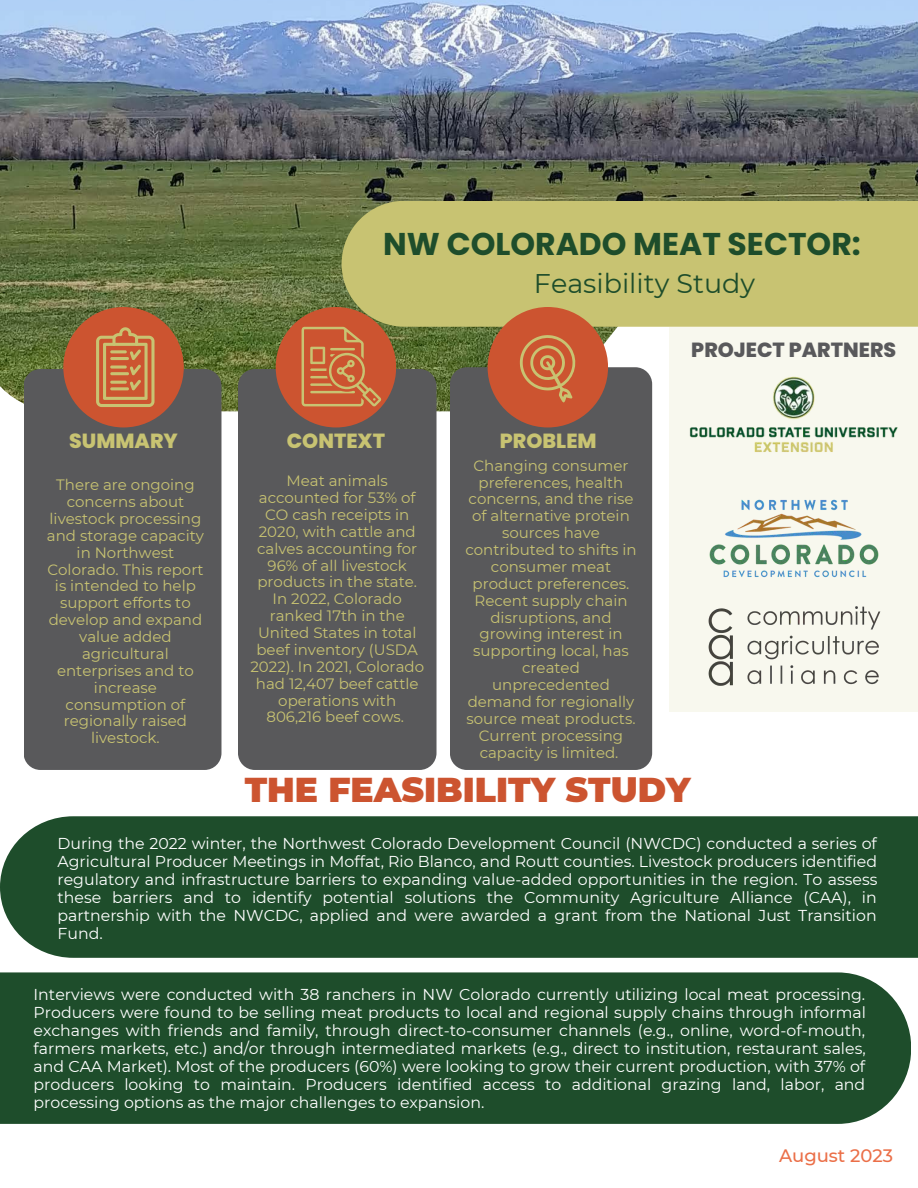
<style>
.page{position:relative;width:918px;height:1188px;background:#fff}
.page>*{position:absolute;margin:0;border:0;box-sizing:border-box;transform-origin:0 0}
.t1{font:900 34.5px "Montserrat";color:#cc5430}
.t2{font:700 31.5px "Poppins";color:#1e4d2b}
.t3{font:27px "Montserrat";color:#1e4d2b}
.t4{font:800 20.4px "Poppins";color:#c8c372}
.t5{font:800 20.4px "Poppins";color:#59595b}
.t6{font:500 18px "Montserrat";color:#eb6f48}
.t7{font:15.75px/18px "Montserrat";color:#fff;text-align:justify}
.t8{font:15px/16.8px "Montserrat";color:#c8c372;text-align:center}
</style>
<div class="page">
<img style="left:0;top:0;width:918px;height:411px">
<div style="left:342px;top:201px;width:576px;height:126px;background:#c8c372"></div>
<div style="left:669px;top:327px;width:249px;height:384px;background:#f8f8ee"></div>
<div style="left:24px;top:369px;width:197px;height:401px;background:#59595b;border-radius:17px"></div>
<div style="left:63px;top:307px;width:121px;height:120px;background:#cc5430;border-radius:50%"></div>
<div style="left:238px;top:369px;width:199px;height:401px;background:#59595b;border-radius:17px"></div>
<div style="left:276px;top:307px;width:120px;height:120px;background:#cc5430;border-radius:50%"></div>
<div style="left:450px;top:367px;width:202px;height:403px;background:#59595b;border-radius:17px"></div>
<div style="left:488px;top:307px;width:120px;height:120px;background:#cc5430;border-radius:50%"></div>
<div style="left:0;top:816px;width:918px;height:142px;background:#1e4d2b"></div>
<svg style="left:520px;top:335px;width:56px;height:68px"></svg>
<svg style="left:96px;top:327px;width:59px;height:80px"></svg>
<svg style="left:302px;top:327px;width:79px;height:79px"></svg>
<div style="left:0;top:972px;width:911px;height:152px;background:#1e4d2b"></div>
<img style="left:689px;top:376px;width:209px;height:76px">
<img style="left:709px;top:499px;width:170px;height:79px">
<img style="left:708px;top:606px;width:173px;height:80px">
<p class="t2" style="left:383px;top:222px;width:479px">NW COLORADO MEAT SECTOR:</p>
<p class="t3" style="left:534px;top:267px;width:223px">Feasibility Study</p>
<p class="t4" style="left:69px;top:426px;width:110px">SUMMARY</p>
<p class="t8" style="left:47px;top:476px;width:159px">There are ongoing concerns about livestock processing and storage capacity in Northwest<br>Colorado. This report is intended to help support efforts to develop and expand value added agricultural enterprises and to increase consumption of regionally raised livestock.</p>
<p class="t4" style="left:287px;top:426px;width:100px">CONTEXT</p>
<p class="t8" style="left:250px;top:472px;width:175px">Meat animals accounted for 53% of<br>CO cash receipts in<br>2020, with cattle and calves accounting for<br>96% of all livestock products in the state.<br>In 2022, Colorado ranked 17th in the<br>United States in total beef inventory (USDA<br>2022). In 2021, Colorado had 12,407 beef cattle operations with<br>806,216 beef cows.</p>
<p class="t4" style="left:500px;top:427px;width:98px">PROBLEM</p>
<p class="t8" style="left:465px;top:457px;width:173px">Changing consumer preferences, health concerns, and the rise of alternative protein sources have contributed to shifts in consumer meat product preferences.<br>Recent supply chain disruptions, and growing interest in supporting local, has created unprecedented demand for regionally source meat products.<br>Current processing capacity is limited.</p>
<p class="t5" style="left:691px;top:336px;width:206px">PROJECT PARTNERS</p>
<p class="t1" style="left:245px;top:769px;width:447px">THE FEASIBILITY STUDY</p>
<p class="t7" style="left:57px;top:834px;width:821px">During the 2022 winter, the Northwest Colorado Development Council (NWCDC) conducted a series of Agricultural Producer Meetings in Moffat, Rio Blanco, and Routt counties. Livestock producers identified regulatory and infrastructure barriers to expanding value-added opportunities in the region. To assess these barriers and to identify potential solutions the Community Agriculture Alliance (CAA), in partnership with the NWCDC, applied and were awarded a grant from the National Just Transition Fund.</p>
<p class="t7" style="left:34px;top:985px;width:834px">Interviews were conducted with 38 ranchers in NW Colorado currently utilizing local meat processing.<br>Producers were found to be selling meat products to local and regional supply chains through informal exchanges with friends and family, through direct-to-consumer channels (e.g., online, word-of-mouth, farmers markets, etc.) and/or through intermediated markets (e.g., direct to institution, restaurant sales, and CAA Market). Most of the producers (60%) were looking to grow their current production, with 37% of producers looking to maintain. Producers identified access to additional grazing land, labor, and processing options as the major challenges to expansion.</p>
<p class="t6" style="left:779px;top:1145px;width:116px">August 2023</p>
</div>
